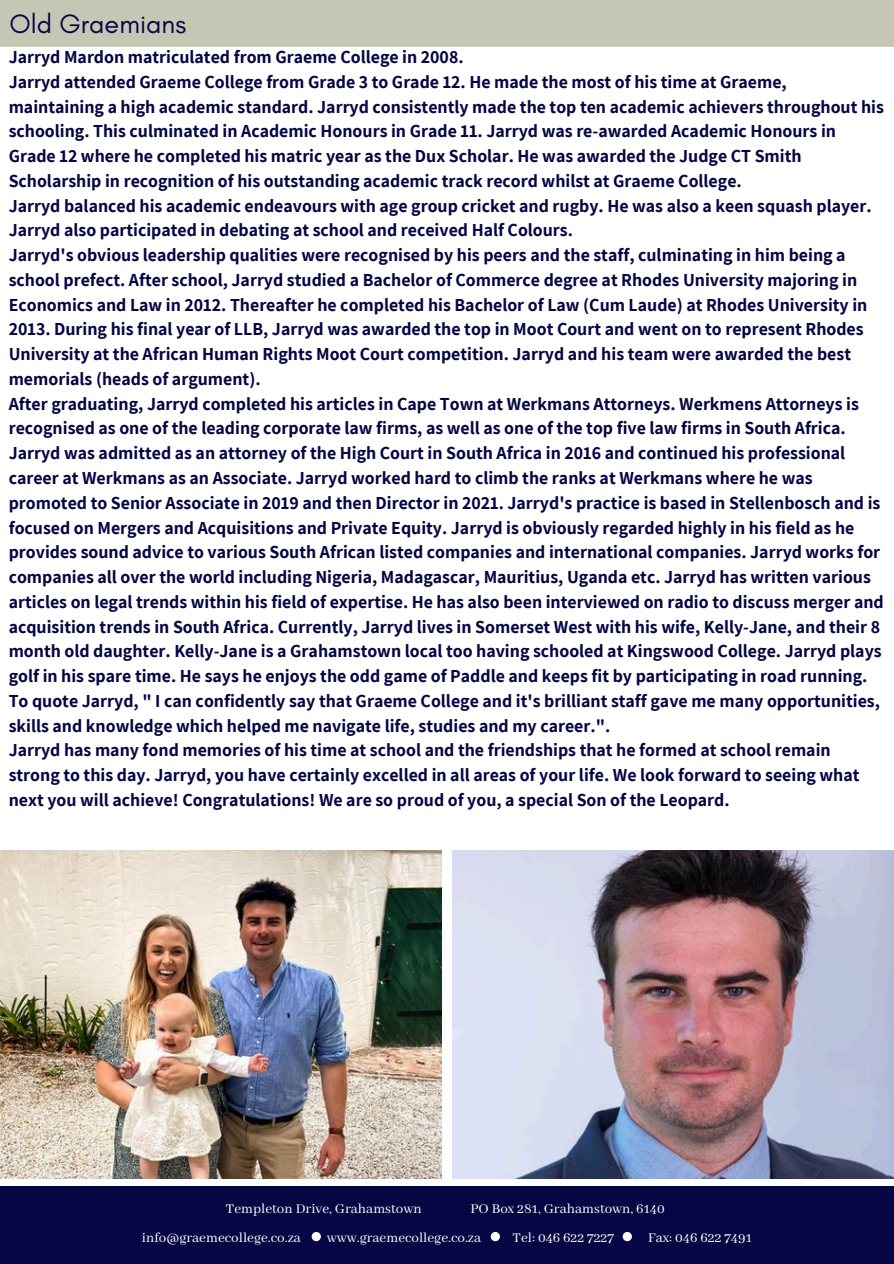
<style>
.page{position:relative;width:894px;height:1264px;background:#fff}
.page>*{position:absolute;margin:0;border:0;box-sizing:border-box;transform-origin:0 0}
.t1{font:27px "Glacial Indifference";color:#060644}
.t2{font:700 17.85px/24.8px "Assistant";color:#060644}
.t3{font:15px "Abhaya Libre";color:#fff}
</style>
<div class="page">
<img style="left:0;top:850px;width:441px;height:328px">
<img style="left:452px;top:850px;width:441px;height:328px">
<div style="left:0;top:1186px;width:893px;height:77px;background:#060644"></div>
<svg style="left:490px;top:1231px;width:10px;height:10px"></svg>
<svg style="left:622px;top:1231px;width:9px;height:10px"></svg>
<svg style="left:311px;top:1231px;width:10px;height:10px"></svg>
<div style="left:0;top:0;width:893px;height:47px;background:#c6c6b5"></div>
<p class="t1" style="left:10px;top:7px;width:178px">Old Graemians</p>
<p class="t2" style="left:9px;top:44px;width:876px">Jarryd Mardon matriculated from Graeme College in 2008.<br>Jarryd attended Graeme College from Grade 3 to Grade 12. He made the most of his time at Graeme, maintaining a high academic standard. Jarryd consistently made the top ten academic achievers throughout his schooling. This culminated in Academic Honours in Grade 11. Jarryd was re-awarded Academic Honours in Grade 12 where he completed his matric year as the Dux Scholar. He was awarded the Judge CT Smith Scholarship in recognition of his outstanding academic track record whilst at Graeme College.<br>Jarryd balanced his academic endeavours with age group cricket and rugby. He was also a keen squash player.<br>Jarryd also participated in debating at school and received Half Colours.<br>Jarryd's obvious leadership qualities were recognised by his peers and the staff, culminating in him being a school prefect. After school, Jarryd studied a Bachelor of Commerce degree at Rhodes University majoring in Economics and Law in 2012. Thereafter he completed his Bachelor of Law (Cum Laude) at Rhodes University in 2013. During his final year of LLB, Jarryd was awarded the top in Moot Court and went on to represent Rhodes University at the African Human Rights Moot Court competition. Jarryd and his team were awarded the best memorials (heads of argument).<br>After graduating, Jarryd completed his articles in Cape Town at Werkmans Attorneys. Werkmens Attorneys is recognised as one of the leading corporate law firms, as well as one of the top five law firms in South Africa.<br>Jarryd was admitted as an attorney of the High Court in South Africa in 2016 and continued his professional career at Werkmans as an Associate. Jarryd worked hard to climb the ranks at Werkmans where he was promoted to Senior Associate in 2019 and then Director in 2021. Jarryd's practice is based in Stellenbosch and is focused on Mergers and Acquisitions and Private Equity. Jarryd is obviously regarded highly in his field as he provides sound advice to various South African listed companies and international companies. Jarryd works for companies all over the world including Nigeria, Madagascar, Mauritius, Uganda etc. Jarryd has written various articles on legal trends within his field of expertise. He has also been interviewed on radio to discuss merger and acquisition trends in South Africa. Currently, Jarryd lives in Somerset West with his wife, Kelly-Jane, and their 8 month old daughter. Kelly-Jane is a Grahamstown local too having schooled at Kingswood College. Jarryd plays golf in his spare time. He says he enjoys the odd game of Paddle and keeps fit by participating in road running.<br>To quote Jarryd, " I can confidently say that Graeme College and it's brilliant staff gave me many opportunities, skills and knowledge which helped me navigate life, studies and my career.".<br>Jarryd has many fond memories of his time at school and the friendships that he formed at school remain strong to this day. Jarryd, you have certainly excelled in all areas of your life. We look forward to seeing what next you will achieve! Congratulations! We are so proud of you, a special Son of the Leopard.</p>
<h1 class="t3" style="left:226px;top:1200px;width:197px">Templeton Drive, Grahamstown</h1>
<h1 class="t3" style="left:470px;top:1200px;width:196px">PO Box 281, Grahamstown, 6140</h1>
<h2 class="t3" style="left:142px;top:1228px;width:160px">info@graemecollege.co.za</h2>
<h2 class="t3" style="left:326px;top:1228px;width:156px">www.graemecollege.co.za</h2>
<h2 class="t3" style="left:512px;top:1228px;width:103px">Tel: 046 622 7227</h2>
<h2 class="t3" style="left:648px;top:1228px;width:105px">Fax: 046 622 7491</h2>
</div>
